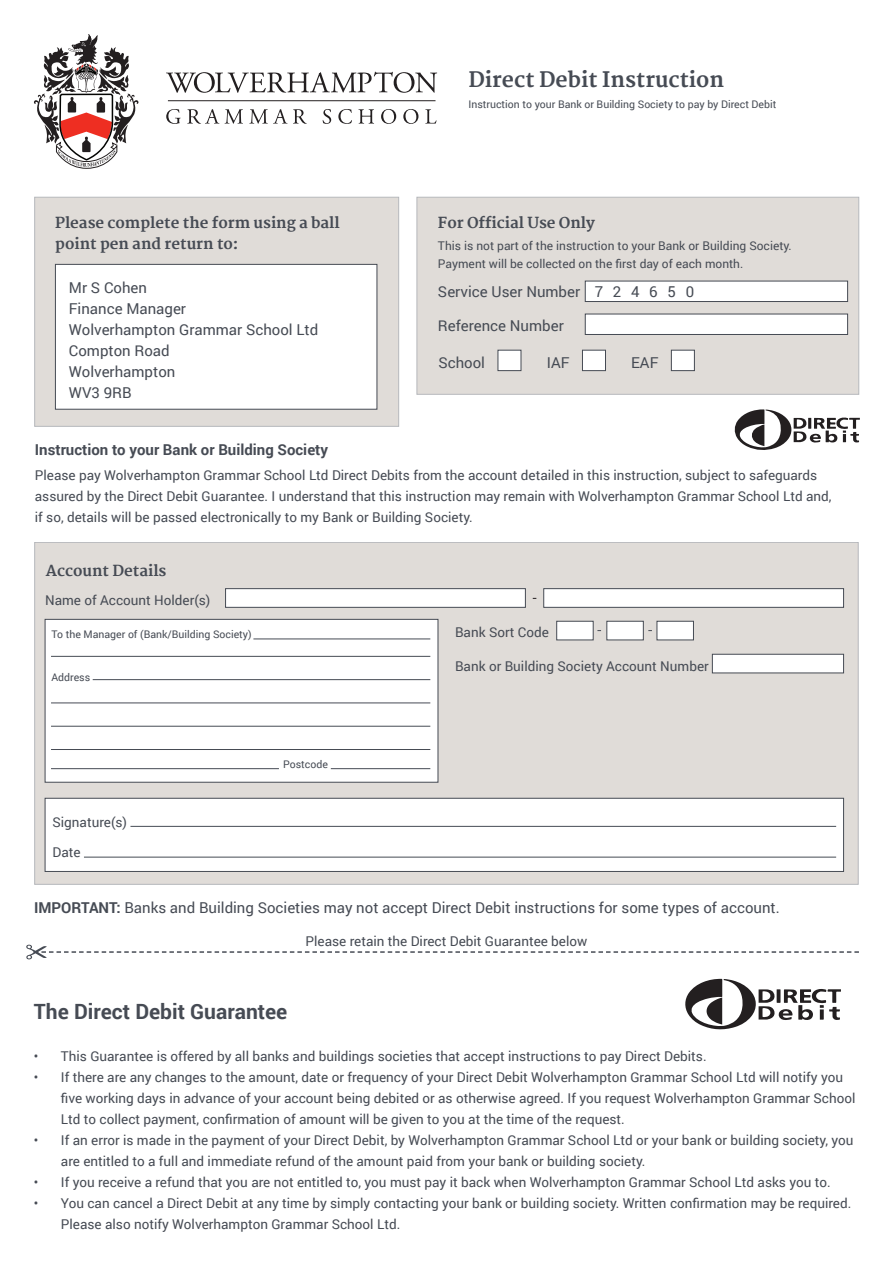
<style>
.page{position:relative;width:893px;height:1263px;background:#fff}
.page>*{position:absolute;margin:0;border:0;box-sizing:border-box;transform-origin:0 0}
.t1{font:700 21px "Roboto";color:#464b54}
.t2{font:800 21px "Martel";color:#464b54}
.t3{font:15px "Roboto";color:#464b54}
.t4{font:800 15px/21px "Martel";color:#464b54}
.t5{font:700 15px "Roboto";color:#464b54}
.t6{font:13.5px/21px "Roboto";color:#464b54}
.t7{font:12px/18px "Roboto";color:#464b54}
.t8{font:10.5px "Roboto";color:#464b54}
.s1{font-weight:700}
</style>
<div class="page">
<div style="left:34px;top:197px;width:365px;height:229px;background:#e0dcd8"></div>
<div style="left:417px;top:197px;width:442px;height:197px;background:#e0dcd8"></div>
<div style="left:585px;top:281px;width:263px;height:21px;background:#fff;border:1px solid #464b54"></div>
<div style="left:585px;top:314px;width:263px;height:21px;background:#fff;border:1px solid #464b54"></div>
<div style="left:55px;top:264px;width:322px;height:145px;background:#fff;border:1px solid #464b54"></div>
<svg style="left:166px;top:72px;width:271px;height:21px"></svg>
<svg style="left:166px;top:109px;width:15px;height:15px"></svg>
<svg style="left:187px;top:109px;width:32px;height:15px"></svg>
<svg style="left:225px;top:109px;width:18px;height:15px"></svg>
<svg style="left:249px;top:109px;width:58px;height:15px"></svg>
<svg style="left:323px;top:109px;width:8px;height:15px"></svg>
<svg style="left:338px;top:109px;width:14px;height:15px"></svg>
<svg style="left:358px;top:109px;width:16px;height:15px"></svg>
<svg style="left:381px;top:109px;width:15px;height:15px"></svg>
<svg style="left:403px;top:109px;width:15px;height:15px"></svg>
<svg style="left:425px;top:109px;width:11px;height:15px"></svg>
<hr style="left:168px;top:100px;width:267px;height:1px;background:#231f20">
<svg style="left:34px;top:34px;width:105px;height:135px"></svg>
<svg style="left:26px;top:945px;width:833px;height:14px"></svg>
<svg style="left:685px;top:979px;width:156px;height:51px"></svg>
<div style="left:34px;top:542px;width:824px;height:342px;background:#e0dcd8"></div>
<div style="left:45px;top:619px;width:393px;height:163px;background:#fff;border:1px solid #464b54"></div>
<div style="left:45px;top:798px;width:799px;height:74px;background:#fff;border:1px solid #464b54"></div>
<hr style="left:130px;top:826px;width:706px;height:1px;background:#464b54">
<hr style="left:84px;top:857px;width:752px;height:1px;background:#464b54">
<div style="left:225px;top:588px;width:301px;height:19px;background:#fff;border:1px solid #464b54"></div>
<div style="left:543px;top:588px;width:301px;height:19px;background:#fff;border:1px solid #464b54"></div>
<div style="left:556px;top:621px;width:37px;height:19px;background:#fff;border:1px solid #464b54"></div>
<div style="left:607px;top:621px;width:36px;height:19px;background:#fff;border:1px solid #464b54"></div>
<div style="left:657px;top:621px;width:37px;height:19px;background:#fff;border:1px solid #464b54"></div>
<hr style="left:253px;top:639px;width:177px;height:1px;background:#464b54">
<svg style="left:734px;top:409px;width:126px;height:41px"></svg>
<div style="left:582px;top:350px;width:24px;height:21px;background:#fff;border:1px solid #464b54"></div>
<div style="left:498px;top:350px;width:23px;height:21px;background:#fff;border:1px solid #464b54"></div>
<div style="left:671px;top:350px;width:24px;height:21px;background:#fff;border:1px solid #464b54"></div>
<div style="left:712px;top:654px;width:132px;height:19px;background:#fff;border:1px solid #464b54"></div>
<hr style="left:51px;top:656px;width:379px;height:1px;background:#464b54">
<hr style="left:93px;top:679px;width:337px;height:1px;background:#464b54">
<hr style="left:51px;top:703px;width:379px;height:1px;background:#464b54">
<hr style="left:51px;top:726px;width:379px;height:1px;background:#464b54">
<hr style="left:51px;top:749px;width:379px;height:1px;background:#464b54">
<hr style="left:331px;top:768px;width:99px;height:1px;background:#464b54">
<hr style="left:51px;top:768px;width:228px;height:1px;background:#464b54">
<p class="t2" style="left:468px;top:68px;width:257px">Direct Debit Instruction</p>
<p class="t8" style="left:468px;top:97px;width:309px">Instruction to your Bank or Building Society to pay by Direct Debit</p>
<p class="t4" style="left:55px;top:213px;width:286px">Please complete the form using a ball point pen and return to:</p>
<p class="t4" style="left:438px;top:213px;width:158px">For Official Use Only</p>
<p class="t7" style="left:438px;top:237px;width:355px">This is not part of the instruction to your Bank or Building Society.<br>Payment will be collected on the first day of each month.</p>
<p class="t3" style="left:69px;top:277px;width:80px">Mr S Cohen</p>
<p class="t3" style="left:69px;top:298px;width:119px">Finance Manager</p>
<p class="t3" style="left:69px;top:319px;width:251px">Wolverhampton Grammar School Ltd</p>
<p class="t3" style="left:69px;top:340px;width:102px">Compton Road</p>
<p class="t3" style="left:69px;top:361px;width:108px">Wolverhampton</p>
<p class="t3" style="left:69px;top:382px;width:64px">WV3 9RB</p>
<p class="t3" style="left:438px;top:281px;width:144px">Service User Number</p>
<p class="t3" style="left:595px;top:281px;width:101px">724650</p>
<p class="t3" style="left:438px;top:315px;width:127px">Reference Number</p>
<p class="t3" style="left:438px;top:352px;width:48px">School</p>
<p class="t3" style="left:547px;top:352px;width:24px">IAF</p>
<p class="t3" style="left:631px;top:352px;width:29px">EAF</p>
<p class="t5" style="left:35px;top:439px;width:295px">Instruction to your Bank or Building Society</p>
<p class="t6" style="left:35px;top:464px;width:798px">Please pay Wolverhampton Grammar School Ltd Direct Debits from the account detailed in this instruction, subject to safeguards assured by the Direct Debit Guarantee. I understand that this instruction may remain with Wolverhampton Grammar School Ltd and, if so, details will be passed electronically to my Bank or Building Society.</p>
<p class="t4" style="left:46px;top:560px;width:122px">Account Details</p>
<p class="t6" style="left:45px;top:589px;width:167px">Name of Account Holder(s)</p>
<p class="t8" style="left:51px;top:627px;width:202px">To the Manager of (Bank/Building Society)</p>
<p class="t8" style="left:51px;top:670px;width:40px">Address</p>
<p class="t6" style="left:52px;top:811px;width:76px">Signature(s)</p>
<p class="t6" style="left:52px;top:841px;width:30px">Date</p>
<p class="t8" style="left:283px;top:756px;width:46px">Postcode</p>
<p class="t6" style="left:455px;top:621px;width:95px">Bank Sort Code</p>
<p class="t6" style="left:455px;top:655px;width:255px">Bank or Building Society Account Number</p>
<p class="t3" style="left:34px;top:897px;width:747px"><span class="s1">IMPORTANT:</span> Banks and Building Societies may not accept Direct Debit instructions for some types of account.</p>
<p class="t6" style="left:305px;top:930px;width:283px">Please retain the Direct Debit Guarantee below</p>
<p class="t1" style="left:34px;top:997px;width:255px">The Direct Debit Guarantee</p>
<p class="t6" style="left:34px;top:1045px;width:674px">• This Guarantee is offered by all banks and buildings societies that accept instructions to pay Direct Debits.</p>
<p class="t6" style="left:61px;top:1066px;width:796px;text-indent:-27px">• If there are any changes to the amount, date or frequency of your Direct Debit Wolverhampton Grammar School Ltd will notify you five working days in advance of your account being debited or as otherwise agreed. If you request Wolverhampton Grammar School<br>Ltd to collect payment, confirmation of amount will be given to you at the time of the request.</p>
<p class="t6" style="left:61px;top:1129px;width:794px;text-indent:-27px">• If an error is made in the payment of your Direct Debit, by Wolverhampton Grammar School Ltd or your bank or building society, you are entitled to a full and immediate refund of the amount paid from your bank or building society.</p>
<p class="t6" style="left:34px;top:1171px;width:798px">• If you receive a refund that you are not entitled to, you must pay it back when Wolverhampton Grammar School Ltd asks you to.</p>
<p class="t6" style="left:61px;top:1192px;width:792px;text-indent:-27px">• You can cancel a Direct Debit at any time by simply contacting your bank or building society. Written confirmation may be required.<br>Please also notify Wolverhampton Grammar School Ltd.</p>
</div>
